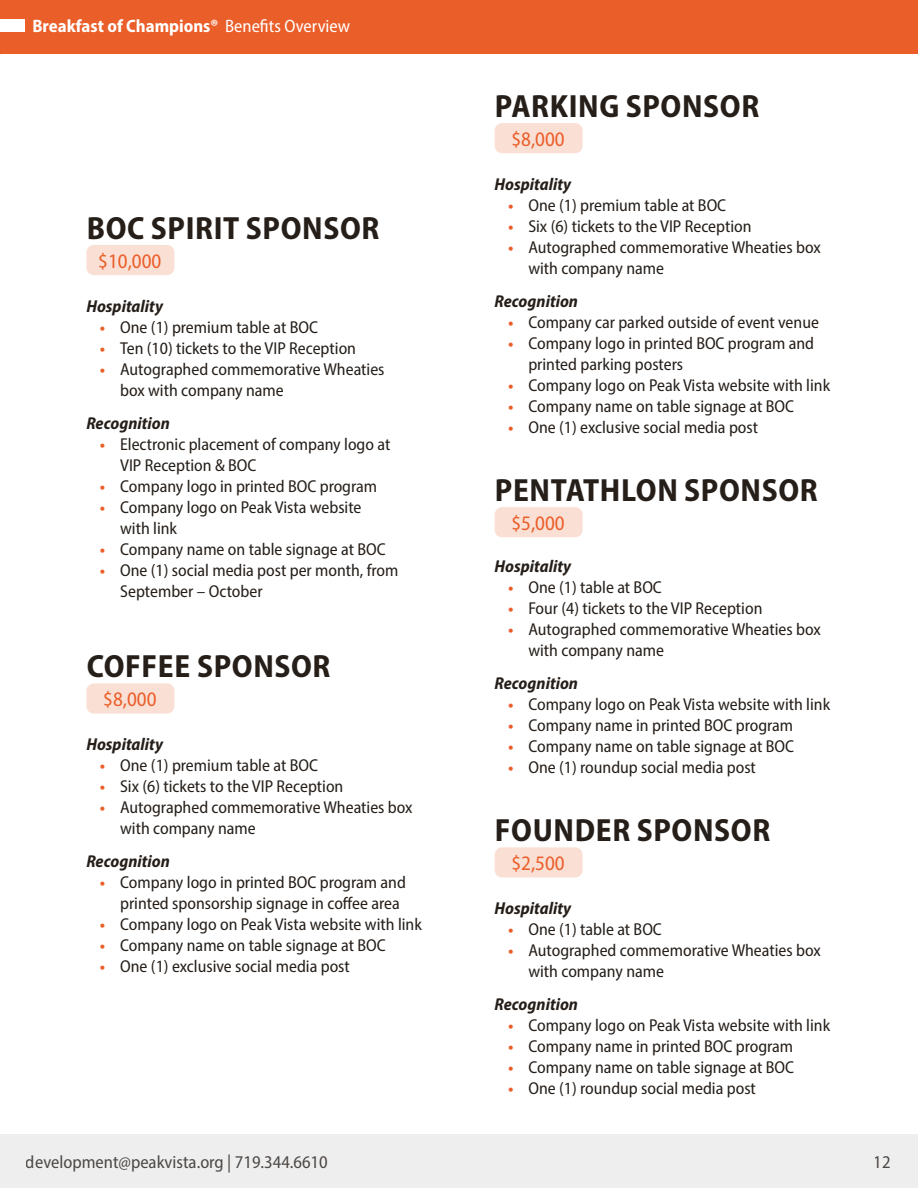
<style>
.page{position:relative;width:918px;height:1188px;background:#fff}
.page>*{position:absolute;margin:0;border:0;box-sizing:border-box;transform-origin:0 0}
.t1{font:700 semi-condensed 32.25px "Myriad Pro";letter-spacing:.02em;color:#251e19}
.t2{font:semi-condensed 20.7px "Myriad Pro";color:#ea5e29}
.t3{font:semi-condensed 18px "Myriad Pro";color:#251e19}
.t4{font:700 semi-condensed 18px "Myriad Pro";color:#fff}
.t5{font:semi-condensed 17.25px/21px "Myriad Pro";color:#251e19}
.t6{font:italic 700 semi-condensed 17.25px "Myriad Pro";color:#251e19}
.s1{font-weight:400}
.s2{font-weight:700;font-style:italic;font-size:16.5px;color:#ea5e29}
</style>
<div class="page">
<div style="left:86px;top:245px;width:88px;height:30px;background:#fadfd5;border-radius:7px"></div>
<div style="left:495px;top:123px;width:88px;height:30px;background:#fadfd5;border-radius:7px"></div>
<div style="left:495px;top:507px;width:88px;height:30px;background:#fadfd5;border-radius:7px"></div>
<div style="left:495px;top:847px;width:88px;height:31px;background:#fadfd5;border-radius:7px"></div>
<div style="left:0;top:0;width:918px;height:54px;background:#ea5e29"></div>
<div style="left:0;top:19px;width:25px;height:12px;background:#fff"></div>
<div style="left:0;top:1134px;width:918px;height:54px;background:#eeeeef"></div>
<div style="left:86px;top:683px;width:88px;height:31px;background:#fadfd5;border-radius:7px"></div>
<p class="t4" style="left:32px;top:14px;width:319px">Breakfast of Champions® <span class="s1">Benefits Overview</span></p>
<h1 class="t1" style="left:87px;top:207px;width:294px">BOC SPIRIT SPONSOR</h1>
<p class="t2" style="left:98px;top:248px;width:65px">$10,000</p>
<p class="t6" style="left:86px;top:295px;width:78px">Hospitality</p>
<p class="t5" style="left:100px;top:316px;width:220px"><span class="s2">•</span> One (1) premium table at BOC</p>
<p class="t5" style="left:100px;top:337px;width:258px"><span class="s2">•</span> Ten (10) tickets to the VIP Reception</p>
<p class="t5" style="left:120px;top:358px;width:266px;text-indent:-20px"><span class="s2">•</span> Autographed commemorative Wheaties box with company name</p>
<p class="t6" style="left:86px;top:412px;width:85px">Recognition</p>
<p class="t5" style="left:120px;top:433px;width:272px;text-indent:-20px"><span class="s2">•</span> Electronic placement of company logo at<br>VIP Reception &amp; BOC</p>
<p class="t5" style="left:100px;top:475px;width:279px"><span class="s2">•</span> Company logo in printed BOC program</p>
<p class="t5" style="left:120px;top:496px;width:243px;text-indent:-20px"><span class="s2">•</span> Company logo on Peak Vista website with link</p>
<p class="t5" style="left:100px;top:538px;width:287px"><span class="s2">•</span> Company name on table signage at BOC</p>
<p class="t5" style="left:120px;top:559px;width:280px;text-indent:-20px"><span class="s2">•</span> One (1) social media post per month, from<br>September – October</p>
<h1 class="t1" style="left:87px;top:646px;width:245px">COFFEE SPONSOR</h1>
<p class="t2" style="left:103px;top:687px;width:55px">$8,000</p>
<p class="t6" style="left:86px;top:733px;width:78px">Hospitality</p>
<p class="t5" style="left:100px;top:755px;width:220px"><span class="s2">•</span> One (1) premium table at BOC</p>
<p class="t5" style="left:100px;top:776px;width:245px"><span class="s2">•</span> Six (6) tickets to the VIP Reception</p>
<p class="t5" style="left:120px;top:797px;width:294px;text-indent:-20px"><span class="s2">•</span> Autographed commemorative Wheaties box with company name</p>
<p class="t6" style="left:86px;top:850px;width:85px">Recognition</p>
<p class="t5" style="left:120px;top:872px;width:287px;text-indent:-20px"><span class="s2">•</span> Company logo in printed BOC program and printed sponsorship signage in coffee area</p>
<p class="t5" style="left:100px;top:914px;width:324px"><span class="s2">•</span> Company logo on Peak Vista website with link</p>
<p class="t5" style="left:100px;top:935px;width:287px"><span class="s2">•</span> Company name on table signage at BOC</p>
<p class="t5" style="left:100px;top:956px;width:252px"><span class="s2">•</span> One (1) exclusive social media post</p>
<h1 class="t1" style="left:495px;top:85px;width:266px">PARKING SPONSOR</h1>
<p class="t2" style="left:511px;top:126px;width:55px">$8,000</p>
<p class="t6" style="left:495px;top:173px;width:78px">Hospitality</p>
<p class="t5" style="left:508px;top:194px;width:220px"><span class="s2">•</span> One (1) premium table at BOC</p>
<p class="t5" style="left:508px;top:215px;width:245px"><span class="s2">•</span> Six (6) tickets to the VIP Reception</p>
<p class="t5" style="left:528px;top:236px;width:294px;text-indent:-20px"><span class="s2">•</span> Autographed commemorative Wheaties box with company name</p>
<p class="t6" style="left:495px;top:290px;width:85px">Recognition</p>
<p class="t5" style="left:508px;top:311px;width:312px"><span class="s2">•</span> Company car parked outside of event venue</p>
<p class="t5" style="left:528px;top:332px;width:287px;text-indent:-20px"><span class="s2">•</span> Company logo in printed BOC program and printed parking posters</p>
<p class="t5" style="left:508px;top:374px;width:324px"><span class="s2">•</span> Company logo on Peak Vista website with link</p>
<p class="t5" style="left:508px;top:395px;width:287px"><span class="s2">•</span> Company name on table signage at BOC</p>
<p class="t5" style="left:508px;top:416px;width:252px"><span class="s2">•</span> One (1) exclusive social media post</p>
<h1 class="t1" style="left:495px;top:469px;width:324px">PENTATHLON SPONSOR</h1>
<p class="t2" style="left:511px;top:510px;width:55px">$5,000</p>
<p class="t6" style="left:495px;top:555px;width:78px">Hospitality</p>
<p class="t5" style="left:508px;top:576px;width:155px"><span class="s2">•</span> One (1) table at BOC</p>
<p class="t5" style="left:508px;top:597px;width:256px"><span class="s2">•</span> Four (4) tickets to the VIP Reception</p>
<p class="t5" style="left:528px;top:618px;width:294px;text-indent:-20px"><span class="s2">•</span> Autographed commemorative Wheaties box with company name</p>
<p class="t6" style="left:495px;top:672px;width:85px">Recognition</p>
<p class="t5" style="left:508px;top:693px;width:324px"><span class="s2">•</span> Company logo on Peak Vista website with link</p>
<p class="t5" style="left:508px;top:714px;width:287px"><span class="s2">•</span> Company name in printed BOC program</p>
<p class="t5" style="left:508px;top:735px;width:287px"><span class="s2">•</span> Company name on table signage at BOC</p>
<p class="t5" style="left:508px;top:756px;width:249px"><span class="s2">•</span> One (1) roundup social media post</p>
<h1 class="t1" style="left:495px;top:809px;width:277px">FOUNDER SPONSOR</h1>
<p class="t2" style="left:511px;top:851px;width:55px">$2,500</p>
<p class="t6" style="left:495px;top:897px;width:78px">Hospitality</p>
<p class="t5" style="left:508px;top:918px;width:155px"><span class="s2">•</span> One (1) table at BOC</p>
<p class="t5" style="left:528px;top:939px;width:294px;text-indent:-20px"><span class="s2">•</span> Autographed commemorative Wheaties box with company name</p>
<p class="t6" style="left:495px;top:993px;width:85px">Recognition</p>
<p class="t5" style="left:508px;top:1014px;width:324px"><span class="s2">•</span> Company logo on Peak Vista website with link</p>
<p class="t5" style="left:508px;top:1035px;width:287px"><span class="s2">•</span> Company name in printed BOC program</p>
<p class="t5" style="left:508px;top:1056px;width:287px"><span class="s2">•</span> Company name on table signage at BOC</p>
<p class="t5" style="left:508px;top:1077px;width:249px"><span class="s2">•</span> One (1) roundup social media post</p>
<p class="t3" style="left:26px;top:1151px;width:303px">development@peakvista.org | 719.344.6610</p>
<p class="t3" style="left:874px;top:1151px;width:19px">12</p>
</div>
